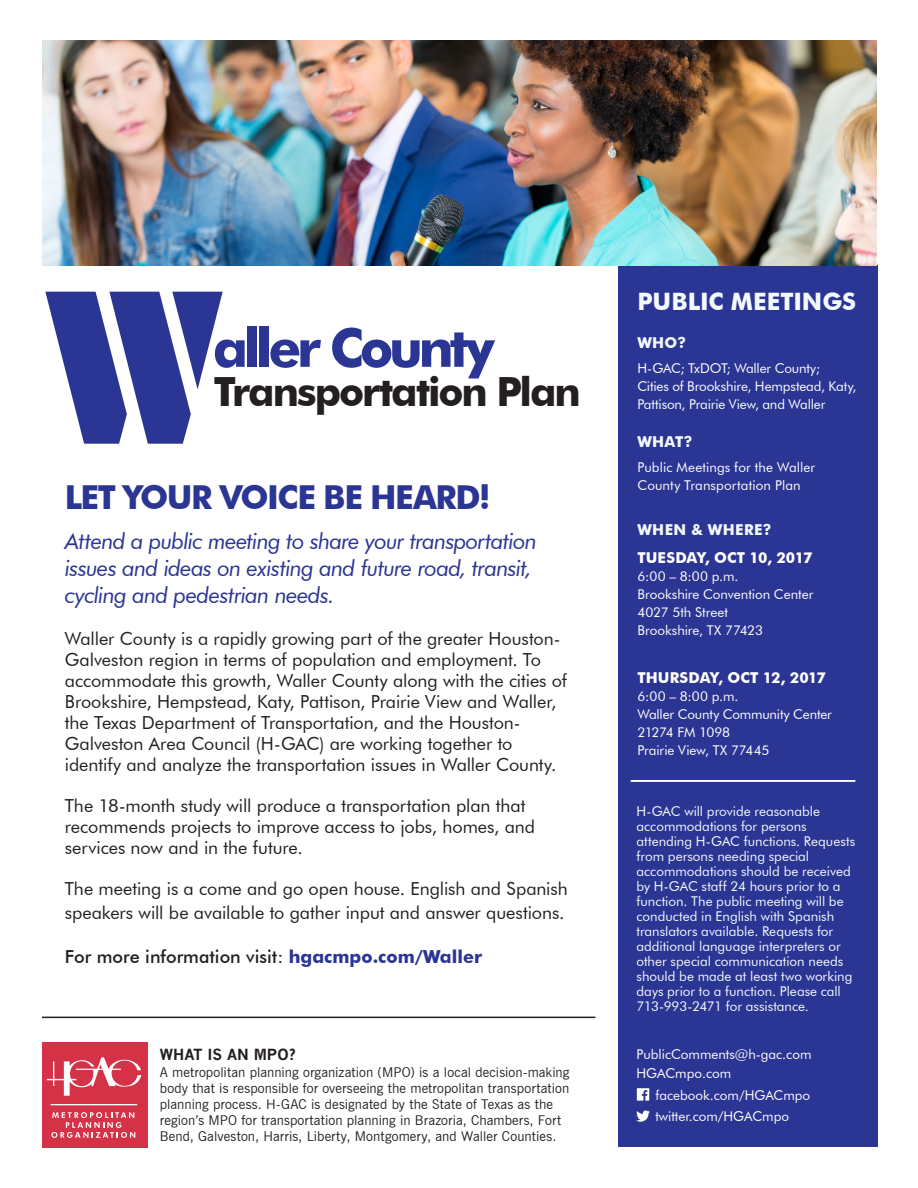
<style>
.page{position:relative;width:918px;height:1188px;background:#fff}
.page>*{position:absolute;margin:0;border:0;box-sizing:border-box;transform-origin:0 0}
.t1{font:700 53.7px "Futura BT";letter-spacing:-.08em;color:#2b3593}
.t2{font:700 40.2px "Futura BT";letter-spacing:-.05em;color:#231f20}
.t3{font:700 33px "Futura BT";letter-spacing:-.045em;color:#2b3593}
.t4{font:700 24px "Futura BT";color:#f3fafe}
.t5{font:italic 22.5px/27px "Futura BT";letter-spacing:-.035em;color:#2b3593}
.t6{font:18px/21px "Futura BT";letter-spacing:-.005em;color:#231f20}
.t7{font:500 18px "Futura BT";color:#231f20}
.t8{font:700 15px "Futura BT";color:#fff}
.t9{font:700 15px "Futura BT";letter-spacing:.02em;color:#f3fafe}
.t10{font:700 15px "News Gothic";color:#231f20}
.t11{font:13.5px/15px "Futura BT";color:#f3fafe}
.t12{font:13.5px/18px "Futura BT";color:#fff}
.t13{font:13.5px/16.2px "News Gothic BT";letter-spacing:.005em;color:#231f20}
.t14{font:13.5px "Futura BT";letter-spacing:-.045em;color:#fff}
.s1{font-weight:700;color:#2b3593}
</style>
<div class="page">
<div style="left:618px;top:266px;width:260px;height:881px;background:#2b3593"></div>
<img style="left:43px;top:40px;width:834px;height:226px">
<hr style="left:42px;top:1017px;width:554px;height:1px;background:#231f20">
<div style="left:42px;top:1042px;width:106px;height:106px;background:#d63247"></div>
<svg style="left:47px;top:1057px;width:94px;height:39px"></svg>
<svg style="left:51px;top:1112px;width:84px;height:26px"></svg>
<hr style="left:51px;top:1104px;width:86px;height:1px;background:#fff">
<hr style="left:631px;top:780px;width:224px;height:2px;background:#fff">
<svg style="left:45px;top:292px;width:178px;height:152px"></svg>
<svg style="left:637px;top:1088px;width:12px;height:13px"></svg>
<svg style="left:636px;top:1110px;width:14px;height:12px"></svg>
<p class="t1" style="left:213px;top:315px;width:283px">aller County</p>
<p class="t2" style="left:214px;top:368px;width:368px">Transportation Plan</p>
<p class="t3" style="left:65px;top:477px;width:427px">LET YOUR VOICE BE HEARD!</p>
<p class="t5" style="left:65px;top:528px;width:474px">Attend a public meeting to share your transportation issues and ideas on existing and future road, transit, cycling and pedestrian needs.</p>
<p class="t6" style="left:65px;top:628px;width:504px">Waller County is a rapidly growing part of the greater Houston-Galveston region in terms of population and employment. To accommodate this growth, Waller County along with the cities of Brookshire, Hempstead, Katy, Pattison, Prairie View and Waller, the Texas Department of Transportation, and the Houston-Galveston Area Council (H-GAC) are working together to identify and analyze the transportation issues in Waller County.</p>
<p class="t6" style="left:65px;top:795px;width:472px">The 18-month study will produce a transportation plan that recommends projects to improve access to jobs, homes, and services now and in the future.</p>
<p class="t6" style="left:65px;top:877px;width:504px;line-height:24px">The meeting is a come and go open house. English and Spanish speakers will be available to gather input and answer questions.</p>
<p class="t7" style="left:65px;top:946px;width:419px">For more information visit: <span class="s1">hgacmpo.com/Waller</span></p>
<p class="t10" style="left:160px;top:1046px;width:137px">WHAT IS AN MPO?</p>
<p class="t13" style="left:160px;top:1064px;width:411px">A metropolitan planning organization (MPO) is a local decision-making body that is responsible for overseeing the metropolitan transportation planning process. H-GAC is designated by the State of Texas as the region’s MPO for transportation planning in Brazoria, Chambers, Fort Bend, Galveston, Harris, Liberty, Montgomery, and Waller Counties.</p>
<p class="t4" style="left:637px;top:287px;width:220px">PUBLIC MEETINGS</p>
<p class="t9" style="left:637px;top:334px;width:50px">WHO?</p>
<p class="t12" style="left:637px;top:359px;width:221px">H-GAC; TxDOT; Waller County;<br>Cities of Brookshire, Hempstead, Katy,<br>Pattison, Prairie View, and Waller</p>
<p class="t9" style="left:637px;top:433px;width:57px">WHAT?</p>
<p class="t12" style="left:637px;top:458px;width:179px">Public Meetings for the Waller<br>County Transportation Plan</p>
<p class="t9" style="left:637px;top:520px;width:136px">WHEN &amp; WHERE?</p>
<p class="t8" style="left:637px;top:548px;width:177px">TUESDAY, OCT 10, 2017</p>
<p class="t12" style="left:637px;top:567px;width:102px">6:00 – 8:00 p.m.</p>
<p class="t12" style="left:637px;top:585px;width:177px">Brookshire Convention Center</p>
<p class="t12" style="left:637px;top:603px;width:92px">4027 5th Street</p>
<p class="t12" style="left:637px;top:621px;width:127px">Brookshire, TX 77423</p>
<p class="t8" style="left:637px;top:668px;width:190px">THURSDAY, OCT 12, 2017</p>
<p class="t12" style="left:637px;top:687px;width:102px">6:00 – 8:00 p.m.</p>
<p class="t12" style="left:637px;top:705px;width:196px">Waller County Community Center</p>
<p class="t14" style="left:637px;top:724px;width:94px">21274 FM 1098</p>
<p class="t12" style="left:637px;top:741px;width:133px">Prairie View, TX 77445</p>
<p class="t11" style="left:637px;top:804px;width:220px">H-GAC will provide reasonable accommodations for persons attending H-GAC functions. Requests from persons needing special accommodations should be received by H-GAC staff 24 hours prior to a function. The public meeting will be conducted in English with Spanish translators available. Requests for additional language interpreters or other special communication needs should be made at least two working days prior to a function. Please call 713-993-2471 for assistance.</p>
<p class="t12" style="left:637px;top:1045px;width:176px">PublicComments@h-gac.com</p>
<p class="t12" style="left:637px;top:1064px;width:96px">HGACmpo.com</p>
<p class="t12" style="left:656px;top:1086px;width:156px">facebook.com/HGACmpo</p>
<p class="t12" style="left:655px;top:1107px;width:135px">twitter.com/HGACmpo</p>
</div>
